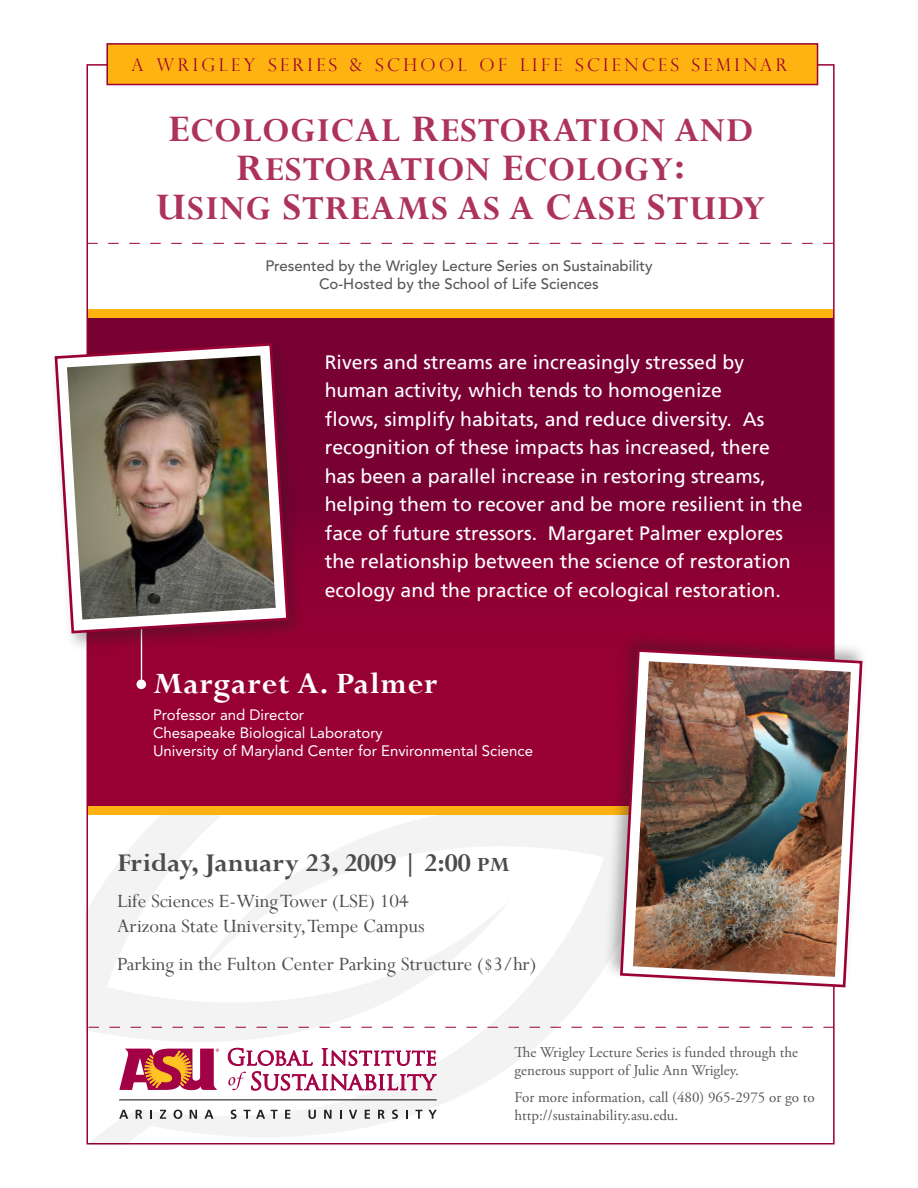
<style>
.page{position:relative;width:918px;height:1188px;background:#fff}
.page>*{position:absolute;margin:0;border:0;box-sizing:border-box;transform-origin:0 0}
.t1{font:700 37.5px/39px "Perpetua";letter-spacing:.025em;color:#ad335c;text-align:center}
.t2{font:700 33px "Perpetua";letter-spacing:.025em;color:#fff}
.t3{font:700 28.5px "Perpetua";color:#4b4c4d}
.t4{font:21px "Perpetua";color:#4b4c4d}
.t5{font:19.5px/28.5px "Frutiger";color:#fff}
.t6{font:300 17.55px "Perpetua Titling";letter-spacing:.2em;color:#903}
.t7{font:15px/18px "Adobe Garamond Pro";color:#57585a}
.t8{font:15px "Avenir LT Std";color:#fff}
.t9{font:500 15px "Avenir LT Std";color:#57585a}
.s1{font-size:42px}
.s2{font-size:22.5px}
</style>
<div class="page">
<svg style="left:86px;top:815px;width:579px;height:329px"></svg>
<svg style="left:86px;top:711px;width:425px;height:371px"></svg>
<div style="left:87px;top:316px;width:747px;height:499px;background:linear-gradient(to bottom,#710033,#a00033)"></div>
<div style="left:88px;top:309px;width:745px;height:9px;background:#ffb310"></div>
<div style="left:88px;top:806px;width:745px;height:9px;background:#ffb310"></div>
<svg style="left:119px;top:1110px;width:9px;height:9px"></svg>
<svg style="left:136px;top:1110px;width:6px;height:9px"></svg>
<svg style="left:150px;top:1110px;width:2px;height:9px"></svg>
<svg style="left:160px;top:1110px;width:6px;height:9px"></svg>
<svg style="left:174px;top:1110px;width:8px;height:9px"></svg>
<svg style="left:190px;top:1110px;width:7px;height:9px"></svg>
<svg style="left:204px;top:1110px;width:10px;height:9px"></svg>
<svg style="left:231px;top:1110px;width:6px;height:9px"></svg>
<svg style="left:244px;top:1110px;width:21px;height:9px"></svg>
<svg style="left:271px;top:1110px;width:7px;height:9px"></svg>
<svg style="left:285px;top:1110px;width:5px;height:9px"></svg>
<svg style="left:309px;top:1110px;width:7px;height:9px"></svg>
<svg style="left:324px;top:1110px;width:8px;height:9px"></svg>
<svg style="left:340px;top:1110px;width:2px;height:9px"></svg>
<svg style="left:349px;top:1110px;width:8px;height:9px"></svg>
<svg style="left:365px;top:1110px;width:5px;height:9px"></svg>
<svg style="left:378px;top:1110px;width:7px;height:9px"></svg>
<svg style="left:392px;top:1110px;width:6px;height:9px"></svg>
<svg style="left:406px;top:1110px;width:2px;height:9px"></svg>
<svg style="left:415px;top:1110px;width:7px;height:9px"></svg>
<svg style="left:428px;top:1110px;width:9px;height:9px"></svg>
<hr style="left:119px;top:1099px;width:318px;height:1px;background:#231f20">
<svg style="left:119px;top:1049px;width:100px;height:42px"></svg>
<svg style="left:228px;top:1048px;width:209px;height:43px"></svg>
<svg style="left:90px;top:1027px;width:742px;height:1px"></svg>
<svg style="left:90px;top:243px;width:742px;height:1px"></svg>
<div style="left:136px;top:679px;width:10px;height:10px;background:#fff;border-radius:50%"></div>
<hr style="left:141px;top:535px;width:1px;height:151px;background:#fff">
<div style="left:602px;top:630px;width:266px;height:361px;background:#231f20;opacity:.35"></div>
<svg style="left:619px;top:648px;width:245px;height:341px"></svg>
<img style="left:633px;top:661px;width:218px;height:316px">
<div style="left:48px;top:338px;width:256px;height:313px;background:#231f20;opacity:.35"></div>
<svg style="left:53px;top:342px;width:237px;height:293px"></svg>
<img style="left:67px;top:356px;width:209px;height:264px">
<div style="left:106px;top:43px;width:712px;height:42px;background:#ffb310;border:2px solid #903"></div>
<p class="t6" style="left:131px;top:54px;width:657px">A WRIGLEY SERIES &amp; SCHOOL OF LIFE SCIENCES SEMINAR</p>
<p class="t1" style="left:168px;top:110px;width:587px"><span class="s1">E</span>COLOGICAL <span class="s1">R</span>ESTORATION AND<br><span class="s1">R</span>ESTORATION <span class="s1">E</span>COLOGY<span class="s1">:</span></p>
<p class="t1" style="left:156px;top:188px;width:611px"><span class="s1">U</span>SING <span class="s1">S</span>TREAMS AS A <span class="s1">C</span>ASE <span class="s1">S</span>TUDY</p>
<p class="t9" style="left:265px;top:257px;width:389px">Presented by the Wrigley Lecture Series on Sustainability</p>
<p class="t9" style="left:319px;top:275px;width:281px">Co-Hosted by the School of Life Sciences</p>
<p class="t5" style="left:325px;top:348px;width:479px">Rivers and streams are increasingly stressed by human activity, which tends to homogenize<br>flows, simplify habitats, and reduce diversity. As recognition of these impacts has increased, there has been a parallel increase in restoring streams, helping them to recover and be more resilient in the face of future stressors. Margaret Palmer explores the relationship between the science of restoration ecology and the practice of ecological restoration.</p>
<p class="t2" style="left:153px;top:663px;width:286px">MARGARET A. PALMER</p>
<p class="t8" style="left:153px;top:706px;width:153px">Professor and Director</p>
<p class="t8" style="left:153px;top:724px;width:231px">Chesapeake Biological Laboratory</p>
<p class="t8" style="left:153px;top:742px;width:382px">University of Maryland Center for Environmental Science</p>
<p class="t3" style="left:117px;top:845px;width:393px">FRIDAY, JANUARY 23, 2009 | 2:00 <span class="s2">PM</span></p>
<p class="t4" style="left:117px;top:888px;width:293px">Life Sciences E-Wing Tower (LSE) 104</p>
<p class="t4" style="left:117px;top:913px;width:309px">Arizona State University, Tempe Campus</p>
<p class="t4" style="left:117px;top:950px;width:421px">Parking in the Fulton Center Parking Structure ($3/hr)</p>
<p class="t7" style="left:515px;top:1044px;width:285px">The Wrigley Lecture Series is funded through the generous support of Julie Ann Wrigley.</p>
<p class="t7" style="left:515px;top:1089px;width:302px">For more information, call (480) 965-2975 or go to</p>
<p class="t7" style="left:515px;top:1107px;width:165px">http://sustainability.asu.edu.</p>
</div>
